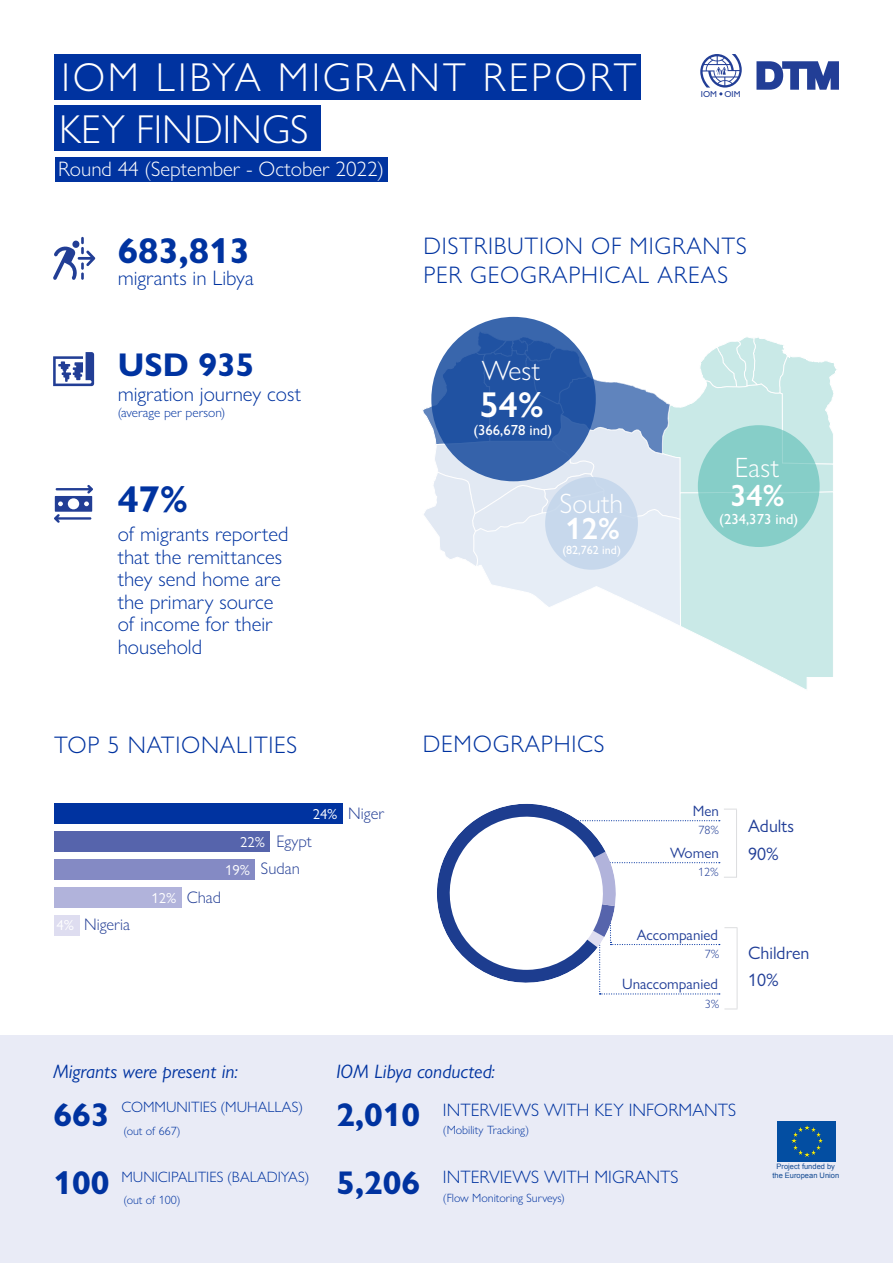
<style>
.page{position:relative;width:893px;height:1263px;background:#fff}
.page>*{position:absolute;margin:0;border:0;box-sizing:border-box;transform-origin:0 0}
.key-findings-title{font:300 40.5px "Gill Sans Nova";letter-spacing:.07em;color:#fff}
.key-findings-title-2{font:300 40.5px "Gill Sans Nova";color:#fff}
.t1{font:700 37.5px "Gill Sans Nova";color:#0033a0}
.t2{font:700 36px "Gill Sans Nova";color:#0033a0}
.t3{font:600 36px "Gill Sans Nova";color:#fff}
.t4{font:700 33px "Gill Sans Nova";color:#0033a0}
.t5{font:600 30.75px "Gill Sans Nova";color:#fff}
.t6{font:300 28.05px "Gill Sans Nova";color:#fff}
.t7{font:300 24px/28.8px "Gill Sans Nova";letter-spacing:.03em;color:#0033a0}
.t8{font:300 21px/22.5px "Gill Sans Nova";color:#0033a0}
.subtitle-key-finding{font:300 21px "Gill Sans Nova";color:#fff}
.t9{font:italic 19.5px "Gill Sans Nova";color:#0033a0}
.t10{font:300 18px "Gill Sans Nova";color:#0033a0}
.Paragraph_Style_4{font:18px "Gill Sans Nova";color:#213e97}
.t11{font:300 16.8px/26.7px "Gill Sans Nova";color:#233e95}
.t12{font:300 15px "Gill Sans Nova";color:#0033a0}
.t13{font:15px "Gill Sans Nova";color:#213e97}
.t14{font:500 14.7px "Gill Sans Nova";color:#fff}
.t15{font:14.55px/28.2px "Gill Sans Nova";color:#fff}
.t16{font:300 13.5px "Gill Sans Nova";color:#0033a0}
.t17{font:300 12px "Gill Sans Nova";color:#0033a0}
.t18{font:500 12px "Gill Sans Nova";color:#fff}
.Paragraph_Style_4-2{font:300 12px "Gill Sans Nova";color:#213e97}
.t19{font:500 8.7px "Gill Sans Nova";color:#223e96}
.t20{font:7.5px "Arial";color:#124992}
</style>
<div class="page">
<svg style="left:725px;top:1008px;width:12px;height:1px"></svg>
<hr style="left:737px;top:928px;width:1px;height:80px;background:#dcdddf">
<svg style="left:53px;top:352px;width:41px;height:34px"></svg>
<svg style="left:53px;top:237px;width:42px;height:43px"></svg>
<svg style="left:437px;top:804px;width:300px;height:190px"></svg>
<div style="left:54px;top:803px;width:288px;height:21px;background:#0033a0"></div>
<div style="left:54px;top:831px;width:216px;height:21px;background:#5664ac"></div>
<div style="left:54px;top:859px;width:201px;height:21px;background:#848ac4"></div>
<div style="left:54px;top:887px;width:128px;height:20px;background:#b1b3db"></div>
<div style="left:54px;top:915px;width:26px;height:20px;background:#deddf0"></div>
<div style="left:0;top:1035px;width:893px;height:228px;background:#e9ebf6"></div>
<svg style="left:54px;top:485px;width:39px;height:38px"></svg>
<div style="left:777px;top:1121px;width:58px;height:40px;background:#034ea2"></div>
<svg style="left:792px;top:1126px;width:30px;height:30px"></svg>
<svg style="left:423px;top:330px;width:414px;height:359px"></svg>
<div style="left:431px;top:317px;width:165px;height:164px;background:linear-gradient(to bottom,#2b5ba7,#2c5ba7);border-radius:82px"></div>
<div style="left:698px;top:425px;width:122px;height:122px;background:#86cec8;border-radius:61px"></div>
<div style="left:545px;top:477px;width:93px;height:93px;background:#c2d5eb;border-radius:46px"></div>
<div style="left:55px;top:106px;width:266px;height:45px;background:#0033a0"></div>
<div style="left:55px;top:54px;width:586px;height:46px;background:#0033a0"></div>
<div style="left:55px;top:157px;width:332px;height:24px;background:#0033a0"></div>
<svg style="left:756px;top:61px;width:83px;height:29px"></svg>
<svg style="left:700px;top:54px;width:42px;height:41px"></svg>
<p class="key-findings-title" style="left:61px;top:52px;width:577px">IOM LIBYA MIGRANT REPORT</p>
<p class="key-findings-title-2" style="left:59px;top:104px;width:251px">KEY FINDINGS</p>
<p class="subtitle-key-finding" style="left:58px;top:156px;width:327px">Round 44 (September - October 2022)</p>
<p class="t19" style="left:701px;top:88px;width:41px">IOM OIM</p>
<p class="t2" style="left:118px;top:229px;width:134px">683,813</p>
<p class="t8" style="left:118px;top:267px;width:138px">migrants in Libya</p>
<p class="t4" style="left:118px;top:344px;width:138px">USD 935</p>
<p class="t8" style="left:118px;top:382px;width:185px">migration journey cost</p>
<p class="t16" style="left:118px;top:404px;width:109px">(average per person)</p>
<p class="t1" style="left:118px;top:476px;width:72px">47%</p>
<p class="t8" style="left:118px;top:523px;width:172px">of migrants reported that the remittances they send home are the primary source of income for their household</p>
<p class="t7" style="left:423px;top:232px;width:325px">DISTRIBUTION OF MIGRANTS<br>PER GEOGRAPHICAL AREAS</p>
<p class="t6" style="left:482px;top:354px;width:60px">West</p>
<p class="t3" style="left:480px;top:383px;width:65px">54%</p>
<p class="t14" style="left:473px;top:421px;width:80px">(366,678 ind)</p>
<p class="t6" style="left:560px;top:486px;width:65px">South</p>
<p class="t5" style="left:565px;top:509px;width:56px">12%</p>
<p class="t18" style="left:562px;top:542px;width:60px">(82,762 ind)</p>
<p class="t6" style="left:735px;top:450px;width:46px">East</p>
<p class="t5" style="left:730px;top:477px;width:56px">34%</p>
<p class="t14" style="left:719px;top:510px;width:80px">(234,373 ind)</p>
<p class="t7" style="left:54px;top:730px;width:245px">TOP 5 NATIONALITIES</p>
<p class="t7" style="left:423px;top:729px;width:183px">DEMOGRAPHICS</p>
<p class="t15" style="left:57px;top:911px;width:19px">4%</p>
<p class="t11" style="left:84px;top:911px;width:48px">Nigeria</p>
<p class="t15" style="left:151px;top:883px;width:26px">12%</p>
<p class="t15" style="left:313px;top:799px;width:26px">24%</p>
<p class="t11" style="left:261px;top:828px;width:52px;text-indent:16px">Egypt<br>Sudan</p>
<p class="t15" style="left:225px;top:827px;width:41px;text-indent:15px">22%<br>19%</p>
<p class="t11" style="left:187px;top:883px;width:36px">Chad</p>
<p class="t11" style="left:348px;top:800px;width:38px">Niger</p>
<p class="t13" style="left:693px;top:801px;width:28px">Men</p>
<p class="Paragraph_Style_4-2" style="left:698px;top:823px;width:22px">78%</p>
<p class="t13" style="left:670px;top:843px;width:50px">Women</p>
<p class="Paragraph_Style_4-2" style="left:698px;top:865px;width:22px">12%</p>
<p class="t13" style="left:637px;top:925px;width:83px">Accompanied</p>
<p class="Paragraph_Style_4-2" style="left:705px;top:947px;width:16px">7%</p>
<p class="t13" style="left:622px;top:975px;width:97px">Unaccompanied</p>
<p class="Paragraph_Style_4-2" style="left:705px;top:996px;width:16px">3%</p>
<p class="Paragraph_Style_4" style="left:748px;top:815px;width:48px">Adults</p>
<p class="Paragraph_Style_4" style="left:748px;top:843px;width:32px">90%</p>
<p class="Paragraph_Style_4" style="left:748px;top:942px;width:63px">Children</p>
<p class="Paragraph_Style_4" style="left:748px;top:968px;width:32px">10%</p>
<p class="t9" style="left:53px;top:1059px;width:186px">Migrants were present in:</p>
<p class="t9" style="left:336px;top:1059px;width:160px">IOM Libya conducted:</p>
<p class="t10" style="left:443px;top:1099px;width:295px">INTERVIEWS WITH KEY INFORMANTS</p>
<p class="t12" style="left:121px;top:1098px;width:183px">COMMUNITIES (MUHALLAS)</p>
<p class="t4" style="left:336px;top:1094px;width:85px">2,010</p>
<p class="t4" style="left:53px;top:1095px;width:58px">663</p>
<p class="t17" style="left:443px;top:1123px;width:88px">(Mobility Tracking)</p>
<p class="t17" style="left:124px;top:1123px;width:58px">(out of 667)</p>
<p class="t4" style="left:53px;top:1163px;width:58px">100</p>
<p class="t12" style="left:121px;top:1167px;width:190px">MUNICIPALITIES (BALADIYAS)</p>
<p class="t17" style="left:124px;top:1192px;width:58px">(out of 100)</p>
<p class="t4" style="left:336px;top:1162px;width:85px">5,206</p>
<p class="t10" style="left:443px;top:1166px;width:237px">INTERVIEWS WITH MIGRANTS</p>
<p class="t17" style="left:443px;top:1190px;width:123px">(Flow Monitoring Surveys)</p>
<p class="t20" style="left:777px;top:1162px;width:60px">Project funded by</p>
<p class="t20" style="left:772px;top:1171px;width:68px">the European Union</p>
</div>
